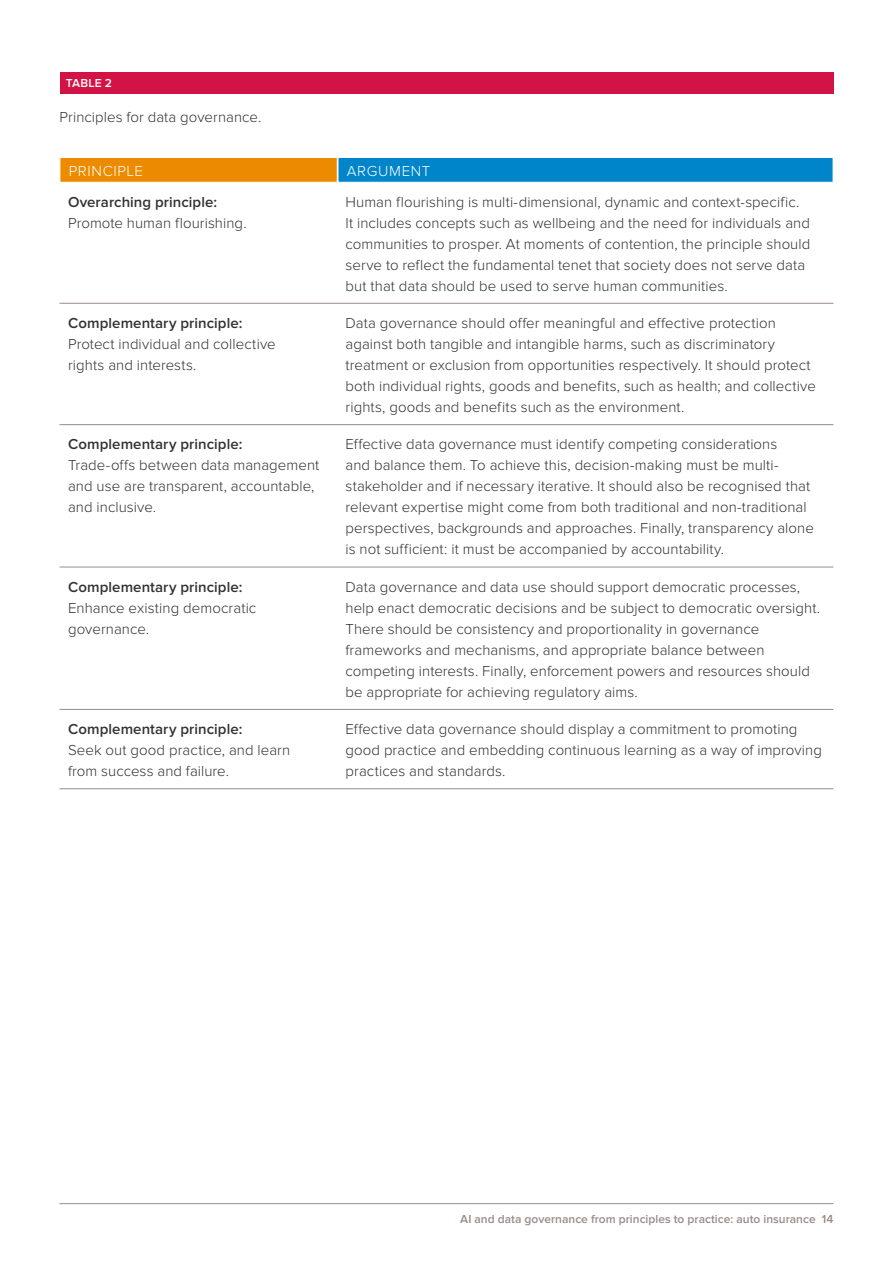
<style>
.page{position:relative;width:893px;height:1263px;background:#fff}
.page>*{position:absolute;margin:0;border:0;box-sizing:border-box;transform-origin:0 0}
.body{font:300 15px/21px "Proxima Nova";letter-spacing:.005em;color:#333132}
.body-2{font:300 15px "Proxima Nova";letter-spacing:.045em;color:#fff}
.t1{font:600 12px "Proxima Nova";color:#978c87}
.Figure_Table_number{font:600 12px "Proxima Nova";letter-spacing:.015em;color:#fff}
.s1{font-weight:600}
</style>
<div class="page">
<hr style="left:60px;top:1203px;width:773px;height:1px;background:#978c87">
<div style="left:60px;top:72px;width:773px;height:22px;background:#d31245"></div>
<hr style="left:60px;top:303px;width:277px;height:1px;background:#978c87">
<hr style="left:337px;top:303px;width:496px;height:1px;background:#978c87">
<hr style="left:60px;top:424px;width:277px;height:1px;background:#978c87">
<hr style="left:337px;top:424px;width:496px;height:1px;background:#978c87">
<hr style="left:60px;top:567px;width:277px;height:1px;background:#978c87">
<hr style="left:60px;top:709px;width:277px;height:1px;background:#978c87">
<hr style="left:60px;top:788px;width:277px;height:1px;background:#978c87">
<hr style="left:337px;top:567px;width:496px;height:1px;background:#978c87">
<hr style="left:337px;top:709px;width:496px;height:1px;background:#978c87">
<hr style="left:337px;top:788px;width:496px;height:1px;background:#978c87">
<svg style="left:60px;top:158px;width:773px;height:25px;background:#5d8d87"></svg>
<p class="Figure_Table_number" style="left:66px;top:76px;width:48px">TABLE 2</p>
<p class="body" style="left:60px;top:107px;width:203px">Principles for data governance.</p>
<p class="body-2" style="left:69px;top:162px;width:76px">PRINCIPLE</p>
<p class="body-2" style="left:347px;top:162px;width:85px">ARGUMENT</p>
<p class="body" style="left:68px;top:191px;width:180px"><span class="s1">Overarching principle:<br></span>Promote human flourishing.</p>
<p class="body" style="left:345px;top:191px;width:466px">Human flourishing is multi-dimensional, dynamic and context-specific.<br>It includes concepts such as wellbeing and the need for individuals and communities to prosper. At moments of contention, the principle should serve to reflect the fundamental tenet that society does not serve data but that data should be used to serve human communities.</p>
<p class="body" style="left:68px;top:313px;width:209px"><span class="s1">Complementary principle:<br></span>Protect individual and collective rights and interests.</p>
<p class="body" style="left:345px;top:313px;width:472px">Data governance should offer meaningful and effective protection against both tangible and intangible harms, such as discriminatory treatment or exclusion from opportunities respectively. It should protect both individual rights, goods and benefits, such as health; and collective rights, goods and benefits such as the environment.</p>
<p class="body" style="left:68px;top:434px;width:253px"><span class="s1">Complementary principle:<br></span>Trade-offs between data management and use are transparent, accountable, and inclusive.</p>
<p class="body" style="left:345px;top:434px;width:470px">Effective data governance must identify competing considerations<br>and balance them. To achieve this, decision-making must be multi&shy;stakeholder and if necessary iterative. It should also be recognised that relevant expertise might come from both traditional and non-traditional perspectives, backgrounds and approaches. Finally, transparency alone is not sufficient: it must be accompanied by accountability.</p>
<p class="body" style="left:68px;top:576px;width:190px"><span class="s1">Complementary principle:<br></span>Enhance existing democratic governance.</p>
<p class="body" style="left:345px;top:576px;width:476px">Data governance and data use should support democratic processes, help enact democratic decisions and be subject to democratic oversight.<br>There should be consistency and proportionality in governance frameworks and mechanisms, and appropriate balance between competing interests. Finally, enforcement powers and resources should be appropriate for achieving regulatory aims.</p>
<p class="body" style="left:68px;top:719px;width:224px"><span class="s1">Complementary principle:<br></span>Seek out good practice, and learn from success and failure.</p>
<p class="body" style="left:345px;top:719px;width:478px">Effective data governance should display a commitment to promoting good practice and embedding continuous learning as a way of improving practices and standards.</p>
<p class="t1" style="left:460px;top:1212px;width:375px">AI and data governance from principles to practice: auto insurance 14</p>
</div>
